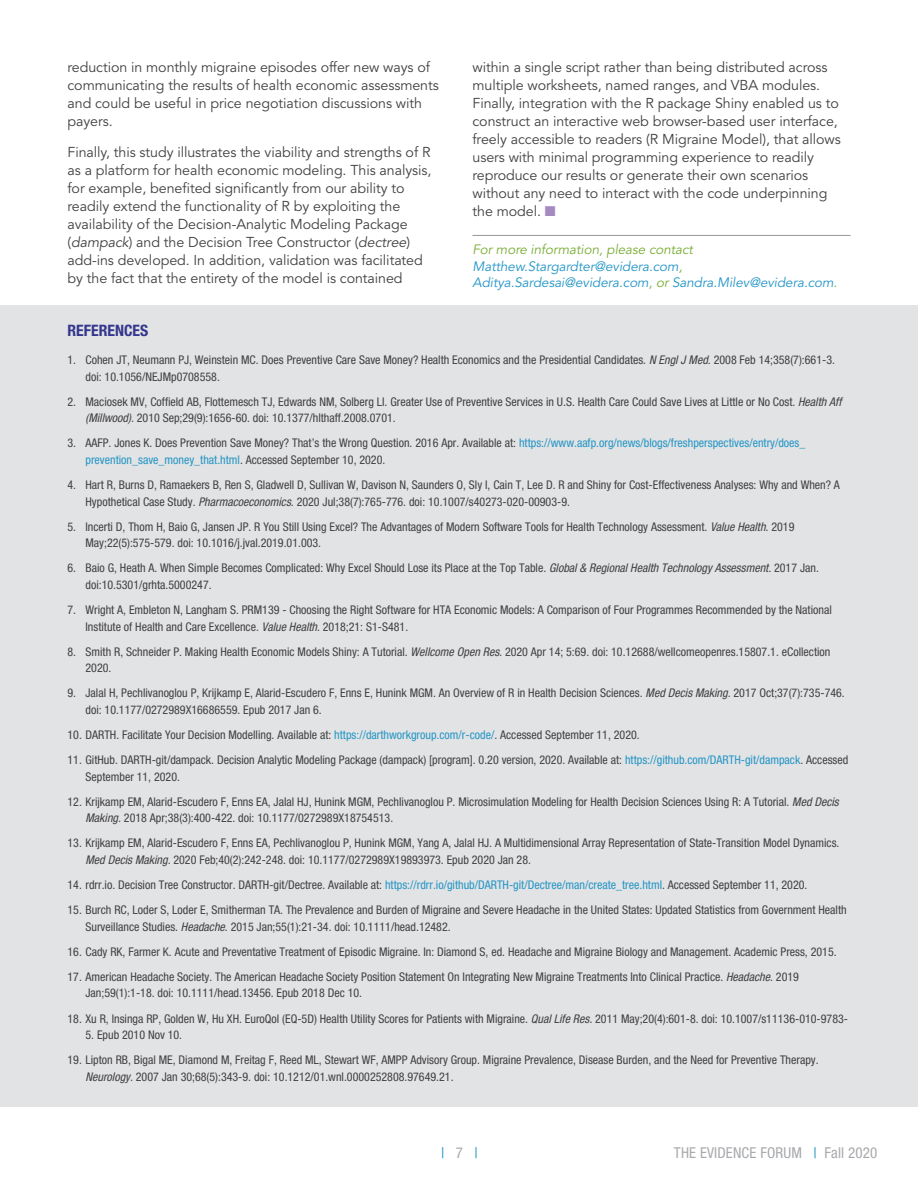
<style>
.page{position:relative;width:918px;height:1188px;background:#fff}
.page>*{position:absolute;margin:0;border:0;box-sizing:border-box;transform-origin:0 0}
.t1{font:700 condensed 15.75px "Helvetica Neue LT Std";color:#33368d}
.t2{font:condensed 15px "Helvetica Neue LT Std";letter-spacing:.01em;color:#a7a9ac}
.t3{font:condensed 15px "Helvetica Neue LT Std";color:#2495c6}
.t4{font:14.25px/18px "Avenir LT Std";letter-spacing:-.005em;color:#414042}
.t5{font:italic 13.5px/16.5px "Avenir LT Std";letter-spacing:-.005em;color:#2495c6}
.t6{font:condensed 12px/16.5px "Helvetica Neue LT Std";color:#414042}
.s1{font-style:italic}
.s2{color:#a58ac0}
.s3{color:#79ad36}
.s4{color:#2495c6}
.s5{color:#a7a9ac}
</style>
<div class="page">
<div style="left:0;top:306px;width:918px;height:801px;background:#e2e3e4"></div>
<hr style="left:472px;top:235px;width:378px;height:1px;background:#939598">
<p class="t4" style="left:68px;top:58px;width:373px">reduction in monthly migraine episodes offer new ways of communicating the results of health economic assessments and could be useful in price negotiation discussions with payers.</p>
<p class="t4" style="left:68px;top:144px;width:366px">Finally, this study illustrates the viability and strengths of R as a platform for health economic modeling. This analysis, for example, benefited significantly from our ability to readily extend the functionality of R by exploiting the availability of the Decision-Analytic Modeling Package (<span class="s1">dampack</span>) and the Decision Tree Constructor (<span class="s1">dectree</span>) add-ins developed. In addition, validation was facilitated by the fact that the entirety of the model is contained</p>
<p class="t4" style="left:472px;top:58px;width:370px">within a single script rather than being distributed across multiple worksheets, named ranges, and VBA modules.<br>Finally, integration with the R package Shiny enabled us to construct an interactive web browser-based user interface, freely accessible to readers (R Migraine Model), that allows users with minimal programming experience to readily reproduce our results or generate their own scenarios without any need to interact with the code underpinning the model. <span class="s2">■</span></p>
<p class="t5" style="left:472px;top:242px;width:366px"><span class="s3">For more information, please contact<br></span>Matthew.Stargardter@evidera.com<span class="s3">,<br></span>Aditya.Sardesai@evidera.com<span class="s3">, or</span> Sandra.Milev@evidera.com<span class="s3">.</span></p>
<h1 class="t1" style="left:68px;top:321px;width:82px">REFERENCES</h1>
<p class="t6" style="left:86px;top:352px;width:751px;text-indent:-18px">1. Cohen JT, Neumann PJ, Weinstein MC. Does Preventive Care Save Money? Health Economics and the Presidential Candidates. <span class="s1">N Engl J Med.</span> 2008 Feb 14;358(7):661-3. doi: 10.1056/NEJMp0708558.</p>
<p class="t6" style="left:86px;top:393px;width:758px;text-indent:-18px">2. Maciosek MV, Coffield AB, Flottemesch TJ, Edwards NM, Solberg LI. Greater Use of Preventive Services in U.S. Health Care Could Save Lives at Little or No Cost. <span class="s1">Health Aff (Millwood).</span> 2010 Sep;29(9):1656-60. doi: 10.1377/hlthaff.2008.0701.</p>
<p class="t6" style="left:86px;top:435px;width:722px;text-indent:-18px">3. AAFP. Jones K. Does Prevention Save Money? That’s the Wrong Question. 2016 Apr. Available at: <span class="s4">https://www.aafp.org/news/blogs/freshperspectives/entry/does_ prevention_save_money_that.html</span>. Accessed September 10, 2020.</p>
<p class="t6" style="left:86px;top:477px;width:756px;text-indent:-18px">4. Hart R, Burns D, Ramaekers B, Ren S, Gladwell D, Sullivan W, Davison N, Saunders O, Sly I, Cain T, Lee D. R and Shiny for Cost-Effectiveness Analyses: Why and When? A<br>Hypothetical Case Study. <span class="s1">Pharmacoeconomics.</span> 2020 Jul;38(7):765-776. doi: 10.1007/s40273-020-00903-9.</p>
<p class="t6" style="left:86px;top:518px;width:710px;text-indent:-18px">5. Incerti D, Thom H, Baio G, Jansen JP. R You Still Using Excel? The Advantages of Modern Software Tools for Health Technology Assessment. <span class="s1">Value Health.</span> 2019<br>May;22(5):575-579. doi: 10.1016/j.jval.2019.01.003.</p>
<p class="t6" style="left:86px;top:560px;width:735px;text-indent:-18px">6. Baio G, Heath A. When Simple Becomes Complicated: Why Excel Should Lose its Place at the Top Table. <span class="s1">Global &amp; Regional Health Technology Assessment.</span> 2017 Jan. doi:10.5301/grhta.5000247.</p>
<p class="t6" style="left:86px;top:601px;width:748px;text-indent:-18px">7. Wright A, Embleton N, Langham S. PRM139 - Choosing the Right Software for HTA Economic Models: A Comparison of Four Programmes Recommended by the National<br>Institute of Health and Care Excellence. <span class="s1">Value Health</span>. 2018;21: S1-S481.</p>
<p class="t6" style="left:86px;top:643px;width:746px;text-indent:-18px">8. Smith R, Schneider P. Making Health Economic Models Shiny: A Tutorial. <span class="s1">Wellcome Open Res.</span> 2020 Apr 14; 5:69. doi: 10.12688/wellcomeopenres.15807.1. eCollection<br>2020.</p>
<p class="t6" style="left:86px;top:685px;width:761px;text-indent:-18px">9. Jalal H, Pechlivanoglou P, Krijkamp E, Alarid-Escudero F, Enns E, Hunink MGM. An Overview of R in Health Decision Sciences. <span class="s1">Med Decis Making.</span> 2017 Oct;37(7):735-746. doi: 10.1177/0272989X16686559. Epub 2017 Jan 6.</p>
<p class="t6" style="left:68px;top:726px;width:574px">10. DARTH. Facilitate Your Decision Modelling. Available at: <span class="s4">https://darthworkgroup.com/r-code/</span>. Accessed September 11, 2020.</p>
<p class="t6" style="left:86px;top:752px;width:764px;text-indent:-18px">11. GitHub. DARTH-git/dampack. Decision Analytic Modeling Package (dampack) [program]. 0.20 version, 2020. Available at: <span class="s4">https://github.com/DARTH-git/dampack</span>. Accessed<br>September 11, 2020.</p>
<p class="t6" style="left:86px;top:793px;width:755px;text-indent:-18px">12. Krijkamp EM, Alarid-Escudero F, Enns EA, Jalal HJ, Hunink MGM, Pechlivanoglou P. Microsimulation Modeling for Health Decision Sciences Using R: A Tutorial. <span class="s1">Med Decis<br>Making.</span> 2018 Apr;38(3):400-422. doi: 10.1177/0272989X18754513.</p>
<p class="t6" style="left:86px;top:835px;width:755px;text-indent:-18px">13. Krijkamp EM, Alarid-Escudero F, Enns EA, Pechlivanoglou P, Hunink MGM, Yang A, Jalal HJ. A Multidimensional Array Representation of State-Transition Model Dynamics.<br><span class="s1">Med Decis Making.</span> 2020 Feb;40(2):242-248. doi: 10.1177/0272989X19893973. Epub 2020 Jan 28.</p>
<p class="t6" style="left:68px;top:876px;width:741px">14. rdrr.io. Decision Tree Constructor. DARTH-git/Dectree. Available at: <span class="s4">https://rdrr.io/github/DARTH-git/Dectree/man/create_tree.html</span>. Accessed September 11, 2020.</p>
<p class="t6" style="left:86px;top:902px;width:763px;text-indent:-18px">15. Burch RC, Loder S, Loder E, Smitherman TA. The Prevalence and Burden of Migraine and Severe Headache in the United States: Updated Statistics from Government Health<br>Surveillance Studies. <span class="s1">Headache</span>. 2015 Jan;55(1):21-34. doi: 10.1111/head.12482.</p>
<p class="t6" style="left:68px;top:943px;width:771px">16. Cady RK, Farmer K. Acute and Preventative Treatment of Episodic Migraine. In: Diamond S, ed. Headache and Migraine Biology and Management. Academic Press, 2015.</p>
<p class="t6" style="left:86px;top:968px;width:715px;text-indent:-18px">17. American Headache Society. The American Headache Society Position Statement On Integrating New Migraine Treatments Into Clinical Practice. <span class="s1">Headache</span>. 2019<br>Jan;59(1):1-18. doi: 10.1111/head.13456. Epub 2018 Dec 10.</p>
<p class="t6" style="left:68px;top:1010px;width:782px">18. Xu R, Insinga RP, Golden W, Hu XH. EuroQol (EQ-5D) Health Utility Scores for Patients with Migraine. <span class="s1">Qual Life Res.</span> 2011 May;20(4):601-8. doi: 10.1007/s11136-010-9783-</p>
<p class="t6" style="left:86px;top:1027px;width:98px">5. Epub 2010 Nov 10.</p>
<p class="t6" style="left:86px;top:1052px;width:735px;text-indent:-18px">19. Lipton RB, Bigal ME, Diamond M, Freitag F, Reed ML, Stewart WF, AMPP Advisory Group. Migraine Prevalence, Disease Burden, and the Need for Preventive Therapy.<br><span class="s1">Neurology.</span> 2007 Jan 30;68(5):343-9. doi: 10.1212/01.wnl.0000252808.97649.21.</p>
<p class="t3" style="left:441px;top:1144px;width:38px">| <span class="s5">7</span> |</p>
<p class="t2" style="left:674px;top:1144px;width:205px">THE EVIDENCE FORUM <span class="s4">|</span> Fall 2020</p>
</div>
